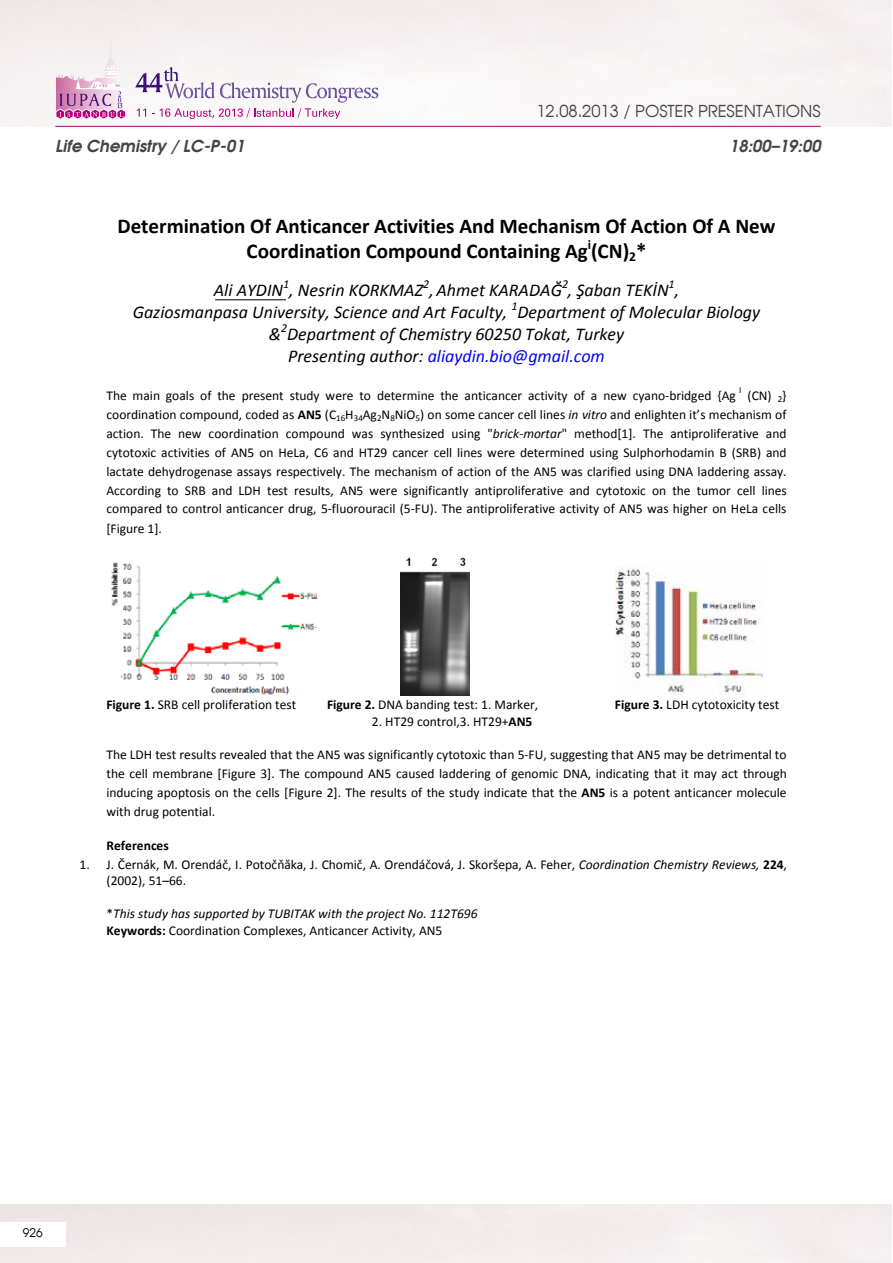
<style>
.page{position:relative;width:893px;height:1263px;background:#fff}
.page>*{position:absolute;margin:0;border:0;box-sizing:border-box;transform-origin:0 0}
.t1{font:700 21px/25.8px "Calibri";color:#000;text-align:center}
.t2{font:italic 18px/22.2px "Calibri";color:#000}
.t3{font:italic 18px "Calibri";color:#00f}
.t4{font:italic 700 16.5px "Avalon";color:#464646}
.t5{font:16.5px "Avalon Plain";color:#464646}
.t6{font:13.5px/18.9px "Calibri";color:#000;text-align:justify}
.t7{font:italic 13.5px/16.5px "Calibri";color:#000}
.t8{font:700 13.5px "Calibri";letter-spacing:.005em;color:#000}
.t9{font:italic 12px "Calibri";color:#000}
.t10{font:12px "Avalon Plain";color:#000}
.t11{font:9px "Calibri";color:#000}
.s1{color:#000}
.s2{font-weight:700}
.s3{font-style:italic}
.s4{font-style:normal}
.s5{font-weight:700;font-style:normal}
</style>
<div class="page">
<hr style="left:55px;top:126px;width:766px;height:1px;background:#b4007c">
<svg style="left:55px;top:41px;width:72px;height:79px"></svg>
<svg style="left:135px;top:67px;width:243px;height:52px"></svg>
<img style="left:111px;top:562px;width:206px;height:133px">
<img style="left:400px;top:557px;width:69px;height:138px">
<img style="left:616px;top:565px;width:147px;height:129px">
<hr style="left:215px;top:299px;width:71px;height:1px;background:#000">
<p class="t5" style="left:536px;top:101px;width:286px">12.08.2013 / POSTER PRESENTATIONS</p>
<p class="t4" style="left:55px;top:135px;width:191px">Life Chemistry / LC-P-01</p>
<p class="t4" style="left:729px;top:135px;width:93px">18:00–19:00</p>
<h1 class="t1" style="left:117px;top:213px;width:660px">Determination Of Anticancer Activities And Mechanism Of Action Of A New<br>Coordination Compound Containing Ag(CN)<sub>2</sub>*</h1>
<p class="t8" style="left:588px;top:235px;width:5px">i</p>
<h2 class="t2" style="left:214px;top:278px;width:467px">Ali AYDIN , Nesrin KORKMAZ , Ahmet KARADAĞ , Şaban TEKİN ,</h2>
<p class="t9" style="left:283px;top:275px;width:8px">1</p>
<p class="t9" style="left:423px;top:275px;width:8px">2</p>
<p class="t9" style="left:562px;top:275px;width:8px">2</p>
<p class="t9" style="left:669px;top:275px;width:8px">1</p>
<h2 class="t2" style="left:133px;top:300px;width:376px">Gaziosmanpasa University, Science and Art Faculty,</h2>
<p class="t9" style="left:511px;top:297px;width:8px">1</p>
<h2 class="t2" style="left:269px;top:300px;width:493px;text-indent:249px">Department of Molecular Biology &amp; Department of Chemistry 60250 Tokat, Turkey</h2>
<p class="t9" style="left:281px;top:320px;width:8px">2</p>
<h2 class="t3" style="left:288px;top:344px;width:318px"><span class="s1">Presenting author:</span> aliaydin.bio@gmail.com</h2>
<p class="t6" style="left:106px;top:386px;width:631px">The main goals of the present study were to determine the anticancer activity of a new cyano-bridged {Ag</p>
<p class="t11" style="left:739px;top:384px;width:4px">I</p>
<p class="t6" style="left:106px;top:386px;width:682px;text-indent:641px">(CN) <sub>2</sub>} coordination compound, coded as <span class="s2">AN5</span> (C<sub>16</sub>H<sub>34</sub>Ag<sub>2</sub>N<sub>8</sub>NiO<sub>5</sub>) on some cancer cell lines <span class="s3">in vitro</span> and enlighten it’s mechanism of action. The new coordination compound was synthesized using "<span class="s3">brick-mortar</span>" method[1]. The antiproliferative and cytotoxic activities of AN5 on HeLa, C6 and HT29 cancer cell lines were determined using Sulphorhodamin B (SRB) and lactate dehydrogenase assays respectively. The mechanism of action of the AN5 was clarified using DNA laddering assay.<br>According to SRB and LDH test results, AN5 were significantly antiproliferative and cytotoxic on the tumor cell lines compared to control anticancer drug, 5-fluorouracil (5-FU). The antiproliferative activity of AN5 was higher on HeLa cells [Figure 1].</p>
<p class="t6" style="left:106px;top:695px;width:191px"><span class="s2">Figure 1.</span> SRB cell proliferation test</p>
<p class="t6" style="left:327px;top:695px;width:213px"><span class="s2">Figure 2.</span> DNA banding test: 1. Marker,</p>
<p class="t6" style="left:615px;top:695px;width:166px"><span class="s2">Figure 3.</span> LDH cytotoxicity test</p>
<p class="t6" style="left:372px;top:712px;width:162px">2. HT29 control,3. HT29+<span class="s2">AN5</span></p>
<p class="t6" style="left:106px;top:745px;width:682px">The LDH test results revealed that the AN5 was significantly cytotoxic than 5-FU, suggesting that AN5 may be detrimental to the cell membrane [Figure 3]. The compound AN5 caused laddering of genomic DNA, indicating that it may act through inducing apoptosis on the cells [Figure 2]. The results of the study indicate that the <span class="s2">AN5</span> is a potent anticancer molecule with drug potential.</p>
<p class="t8" style="left:107px;top:836px;width:64px">References</p>
<p class="t6" style="left:107px;top:856px;width:682px;line-height:16.4px;text-indent:-27px">1. J. Černák, M. Orendáč, I. Potočňăka, J. Chomič, A. Orendáčová, J. Skoršepa, A. Feher, <span class="s3">Coordination Chemistry Reviews,</span> <span class="s2">224</span>, (2002), 51–66.</p>
<p class="t7" style="left:107px;top:905px;width:373px"><span class="s4">*</span>This study has supported by TUBITAK with the project No. 112T696<br><span class="s5">Keywords:</span> <span class="s4">Coordination Complexes, Anticancer Activity, AN5</span></p>
<p class="t10" style="left:23px;top:1225px;width:21px">926</p>
</div>
